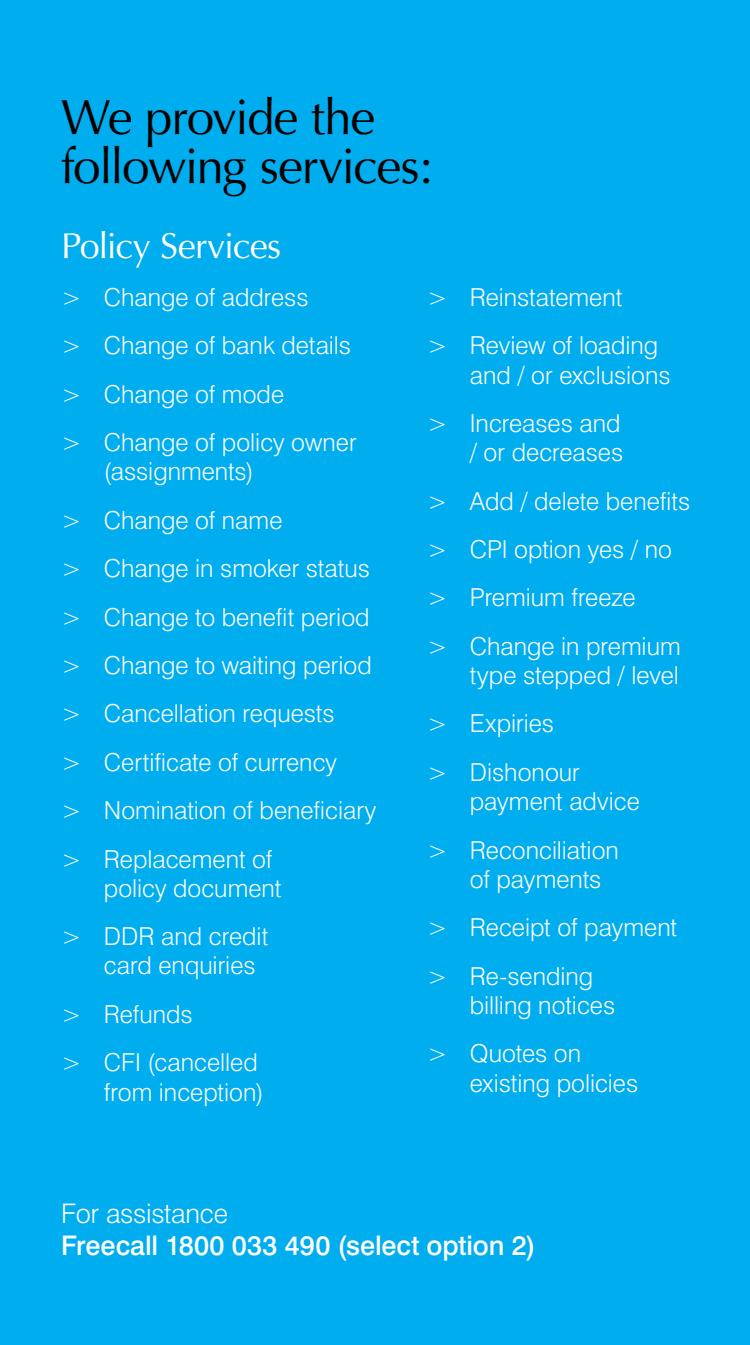
<style>
.page{position:relative;width:750px;height:1345px;background:#fff}
.page>*{position:absolute;margin:0;border:0;box-sizing:border-box;transform-origin:0 0}
.t1{font:49.5px/49.5px "Optima";letter-spacing:-.035em;color:#000}
.t2{font:36px "Optima";letter-spacing:-.03em;color:#fff}
.t3{font:500 27px "Swiss 721 BT";color:#fff}
.t4{font:300 27px "Swiss 721 BT";letter-spacing:-.01em;color:#fff}
.t5{font:300 24.75px/48.4px "Swiss 721 BT";color:#fff}
</style>
<div class="page">
<div style="left:0;top:0;width:749px;height:1344px;background:#00adef"></div>
<h1 class="t1" style="left:61px;top:93px;width:373px">We provide the following services:</h1>
<h2 class="t2" style="left:61px;top:225px;width:221px">Policy Services</h2>
<p class="t5" style="left:61px;top:273px;width:297px">&gt; Change of address<br>&gt; Change of bank details &gt; Change of mode<br>&gt; Change of policy owner</p>
<p class="t5" style="left:61px;top:447px;width:317px;text-indent:43px">(assignments)<br>&gt; Change of name<br>&gt; Change in smoker status &gt; Change to benefit period &gt; Change to waiting period &gt; Cancellation requests<br>&gt; Certificate of currency<br>&gt; Nomination of beneficiary &gt; Replacement of</p>
<p class="t5" style="left:61px;top:863px;width:222px;text-indent:43px">policy document &gt; DDR and credit</p>
<p class="t5" style="left:61px;top:941px;width:198px;text-indent:43px">card enquiries &gt; Refunds<br>&gt; CFI (cancelled</p>
<p class="t5" style="left:104px;top:1067px;width:161px">from inception)</p>
<p class="t5" style="left:427px;top:273px;width:232px">&gt; Reinstatement<br>&gt; Review of loading</p>
<p class="t5" style="left:427px;top:350px;width:245px;text-indent:43px">and / or exclusions &gt; Increases and</p>
<p class="t5" style="left:427px;top:428px;width:264px;text-indent:43px">/ or decreases<br>&gt; Add / delete benefits &gt; CPI option yes / no &gt; Premium freeze<br>&gt; Change in premium</p>
<p class="t5" style="left:427px;top:651px;width:253px;text-indent:43px">type stepped / level &gt; Expiries<br>&gt; Dishonour</p>
<p class="t5" style="left:427px;top:777px;width:214px;text-indent:43px">payment advice &gt; Reconciliation</p>
<p class="t5" style="left:427px;top:854px;width:252px;text-indent:43px">of payments<br>&gt; Receipt of payment &gt; Re-sending</p>
<p class="t5" style="left:427px;top:980px;width:190px;text-indent:43px">billing notices &gt; Quotes on</p>
<p class="t5" style="left:469px;top:1058px;width:170px">existing policies</p>
<p class="t4" style="left:61px;top:1197px;width:168px">For assistance</p>
<p class="t3" style="left:61px;top:1228px;width:475px">Freecall 1800 033 490 (select option 2)</p>
</div>
